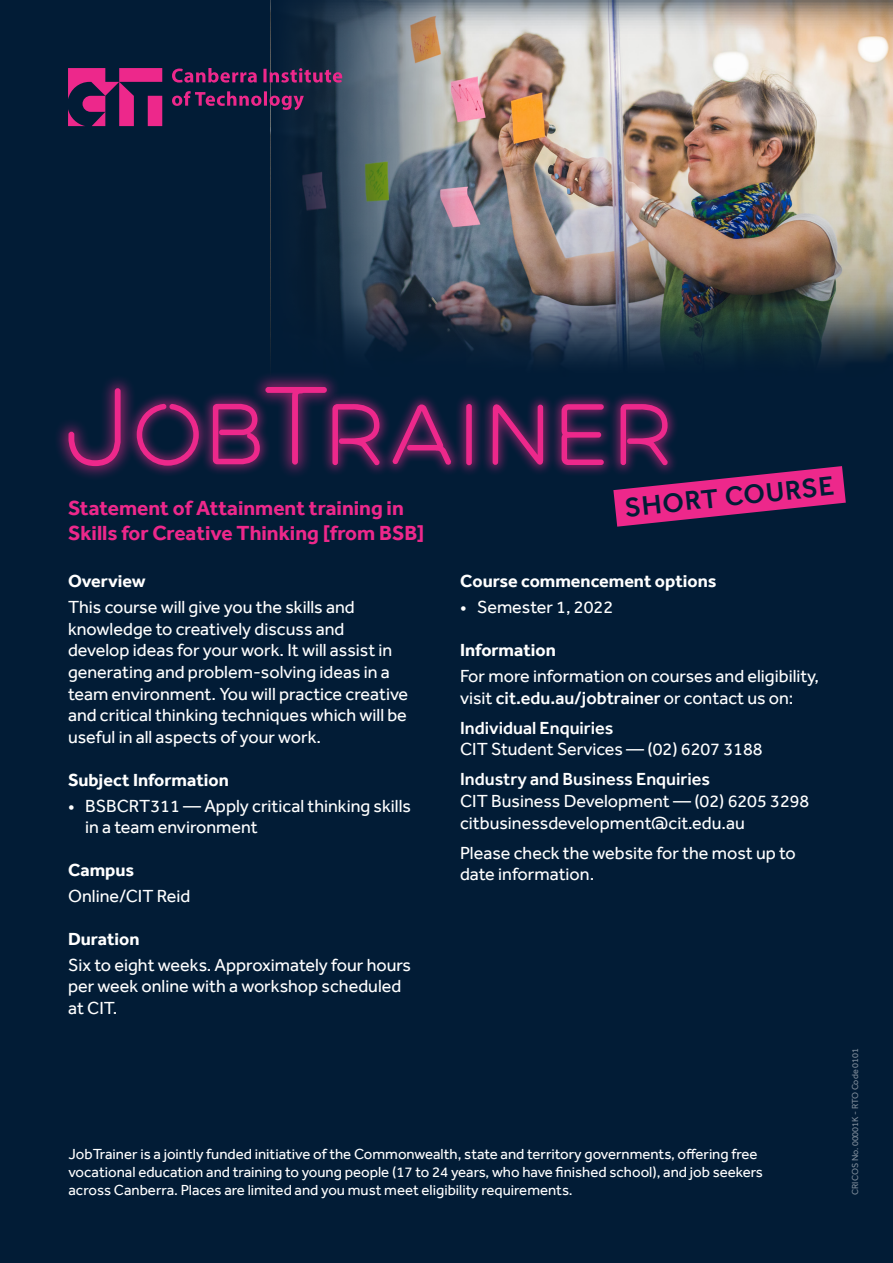
<style>
.page{position:relative;width:893px;height:1263px;background:#021c36}
.page>*{position:absolute;margin:0;border:0;box-sizing:border-box;transform-origin:0 0}
.H1_white{font:500 27.6px "Effra";color:#021c36}
.sub_heading_paragrap{font:700 21px/25.2px "Effra";color:#ed288b}
.Body{font:18px/21.6px "Effra";color:#fff}
.Bullets{font:18px/21.6px "Effra";color:#fff}
.Body_Heading{font:700 18px "Effra";color:#fff}
.Body-2{font:700 18px "Effra";color:#fff}
.Body-3{font:15px/18px "Effra";color:#fff}
.sub_heading_paragrap-2{font:9px "Effra";color:#808d9b}
.s1{font-weight:500}
</style>
<div class="page">
<img style="left:465px;top:0;width:428px;height:305px">
<svg style="left:465px;top:305px;width:428px;height:57px"></svg>
<svg style="left:289px;top:0;width:176px;height:351px"></svg>
<svg style="left:68px;top:68px;width:94px;height:58px"></svg>
<svg style="left:172px;top:91px;width:132px;height:19px"></svg>
<svg style="left:172px;top:68px;width:170px;height:15px"></svg>
<div style="left:480px;top:392px;width:76px;height:85px;background:#ed288b;opacity:.55"></div>
<svg style="left:491px;top:402px;width:53px;height:65px"></svg>
<div style="left:250px;top:371px;width:92px;height:109px;background:#ed288b;opacity:.55"></div>
<div style="left:265px;top:387px;width:62px;height:6px;border:2px solid #ed288b;border-radius:2px"></div>
<svg style="left:291px;top:387px;width:14px;height:79px"></svg>
<div style="left:549px;top:392px;width:66px;height:85px;background:#ed288b;opacity:.55"></div>
<svg style="left:560px;top:403px;width:45px;height:63px"></svg>
<div style="left:381px;top:392px;width:82px;height:84px;background:#ed288b;opacity:.55"></div>
<svg style="left:392px;top:403px;width:58px;height:64px"></svg>
<div style="left:454px;top:392px;width:30px;height:85px;background:#ed288b;opacity:.55"></div>
<div style="left:466px;top:404px;width:6px;height:61px;border:2px solid #ed288b;border-radius:2px"></div>
<div style="left:320px;top:391px;width:72px;height:86px;background:#ed288b;opacity:.55"></div>
<svg style="left:331px;top:401px;width:51px;height:66px"></svg>
<div style="left:608px;top:391px;width:72px;height:86px;background:#ed288b;opacity:.55"></div>
<div style="left:53px;top:373px;width:83px;height:109px;background:#ed288b;opacity:.55"></div>
<svg style="left:67px;top:387px;width:55px;height:80px"></svg>
<div style="left:200px;top:391px;width:72px;height:86px;background:#ed288b;opacity:.55"></div>
<svg style="left:211px;top:402px;width:50px;height:64px"></svg>
<div style="left:125px;top:392px;width:86px;height:86px;background:#ed288b;opacity:.55"></div>
<svg style="left:135px;top:402px;width:65px;height:65px"></svg>
<svg style="left:613px;top:401px;width:233px;height:126px"></svg>
<p class="sub_heading_paragrap" style="left:68px;top:495px;width:358px">Statement of Attainment training in<br>Skills for Creative Thinking [from BSB]</p>
<p class="Body_Heading" style="left:68px;top:571px;width:79px">Overview</p>
<p class="Bullets" style="left:68px;top:596px;width:342px">This course will give you the skills and knowledge to creatively discuss and develop ideas for your work. It will assist in generating and problem-solving ideas in a team environment. You will practice creative and critical thinking techniques which will be useful in all aspects of your work.</p>
<p class="Body_Heading" style="left:68px;top:769px;width:162px">Subject Information</p>
<p class="Bullets" style="left:85px;top:794px;width:327px;text-indent:-17px">• BSBCRT311 — Apply critical thinking skills in a team environment</p>
<p class="Body_Heading" style="left:68px;top:859px;width:68px">Campus</p>
<p class="Body" style="left:68px;top:885px;width:124px">Online/CIT Reid</p>
<p class="Body_Heading" style="left:68px;top:928px;width:73px">Duration</p>
<p class="Body" style="left:68px;top:954px;width:345px">Six to eight weeks. Approximately four hours per week online with a workshop scheduled at CIT.</p>
<p class="H1_white" style="left:623px;top:491px;width:212px;rotate:-6deg">SHORT COURSE</p>
<p class="Body-2" style="left:460px;top:571px;width:258px">Course commencement options</p>
<p class="Bullets" style="left:460px;top:596px;width:155px">• Semester 1, 2022</p>
<p class="Body_Heading" style="left:460px;top:639px;width:97px">Information</p>
<p class="Body" style="left:460px;top:665px;width:361px">For more information on courses and eligibility, visit <span class="s1">cit.edu.au/jobtrainer</span> or contact us on:</p>
<p class="Body" style="left:460px;top:717px;width:304px"><span class="s1">Individual Enquiries<br></span>CIT Student Services — (02) 6207 3188</p>
<p class="Body" style="left:460px;top:768px;width:351px"><span class="s1">Industry and Business Enquiries<br></span>CIT Business Development — (02) 6205 3298 citbusinessdevelopment@cit.edu.au</p>
<p class="Body" style="left:460px;top:842px;width:337px">Please check the website for the most up to date information.</p>
<p class="Body-3" style="left:69px;top:1145px;width:696px">JobTrainer is a jointly funded initiative of the Commonwealth, state and territory governments, offering free vocational education and training to young people (17 to 24 years, who have finished school), and job seekers across Canberra. Places are limited and you must meet eligibility requirements.</p>
<p class="sub_heading_paragrap-2" style="left:850px;top:1195px;width:148px;rotate:-90deg">CRICOS No. 00001K - RTO Code 0101</p>
</div>
